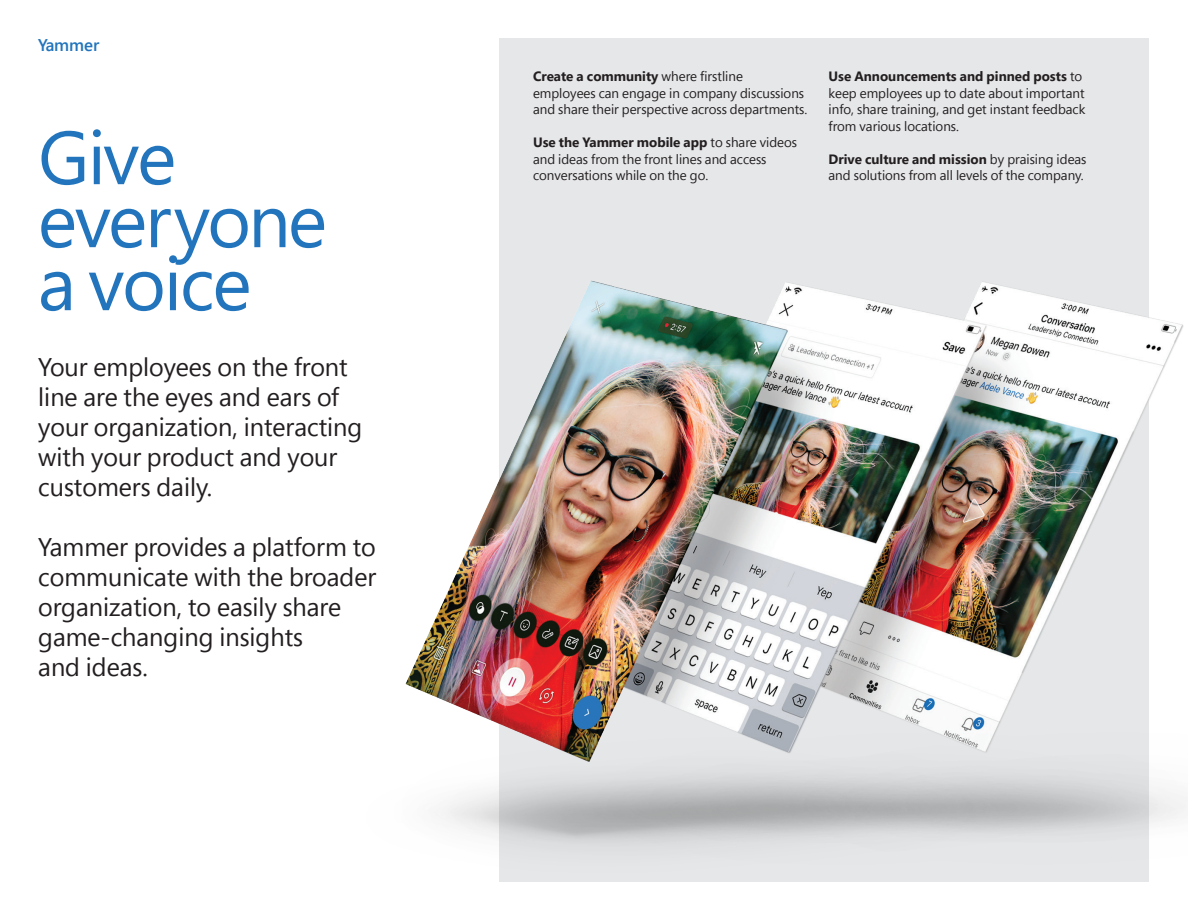
<style>
.page{position:relative;width:1188px;height:918px;background:#fff}
.page>*{position:absolute;margin:0;border:0;box-sizing:border-box;transform-origin:0 0}
.t1{font:75px/63px "Segoe Pro Display";letter-spacing:-.02em;color:#2275bc}
.t2{font:25.5px/30px "Segoe Pro Display";color:#231f20}
.t3{font:600 16.95px "Segoe Pro Display";color:#2275bc}
.t4{font:13.5px/16.5px "Segoe Pro Display";color:#231f20}
.s1{font-weight:700}
</style>
<div class="page">
<img style="left:405px;top:49px;width:782px;height:833px">
<p class="t3" style="left:38px;top:33px;width:63px">Yammer</p>
<h1 class="t1" style="left:38px;top:124px;width:290px">Give everyone a voice</h1>
<h2 class="t2" style="left:38px;top:352px;width:326px">Your employees on the front line are the eyes and ears of your organization, interacting with your product and your customers daily.</h2>
<h2 class="t2" style="left:38px;top:532px;width:339px">Yammer provides a platform to communicate with the broader organization, to easily share game-changing insights<br>and ideas.</h2>
<p class="t4" style="left:533px;top:68px;width:276px"><span class="s1">Create a community</span> where firstline employees can engage in company discussions and share their perspective across departments.</p>
<p class="t4" style="left:533px;top:134px;width:265px"><span class="s1">Use the Yammer mobile app</span> to share videos and ideas from the front lines and access conversations while on the go.</p>
<p class="t4" style="left:829px;top:68px;width:258px"><span class="s1">Use Announcements and pinned posts</span> to keep employees up to date about important info, share training, and get instant feedback from various locations.</p>
<p class="t4" style="left:829px;top:150px;width:259px"><span class="s1">Drive culture and mission</span> by praising ideas and solutions from all levels of the company.</p>
</div>
